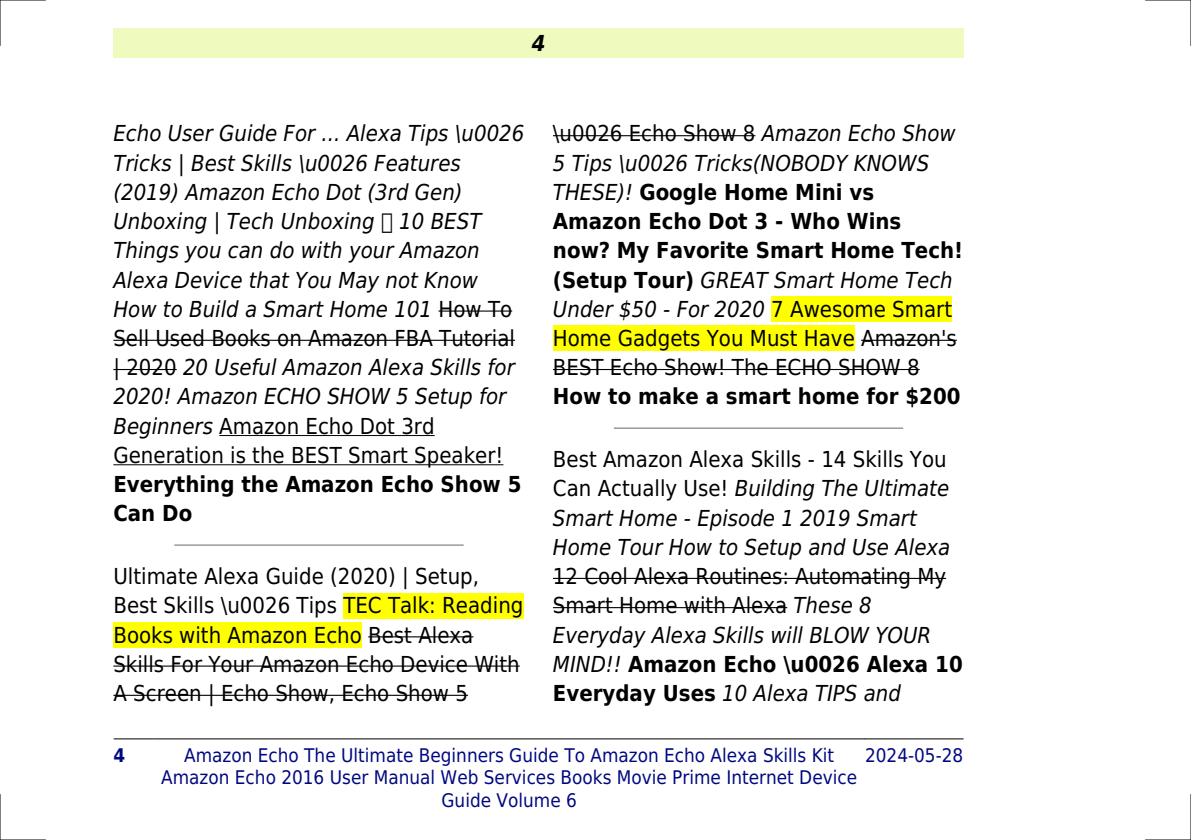
<style>
.page{position:relative;width:1191px;height:840px;background:#fff}
.page>*{position:absolute;margin:0;border:0;box-sizing:border-box;transform-origin:0 0}
.t1{font:italic 22px/29.2px "DejaVu Sans Condensed";color:#000}
.t2{font:22px/29.2px "DejaVu Sans Condensed";color:#000}
.t3{font:700 22px/29.2px "DejaVu Sans Condensed";color:#000}
.t4{font:italic 700 22px "DejaVu Sans Condensed";color:#000}
.t5{font:18.8px/22.6px "DejaVu Sans Condensed";color:#000880;text-align:center}
.t6{font:700 18.8px "DejaVu Sans Condensed";color:#000880}
.s1{font-style:normal}
.s2{font-weight:700;font-style:normal}
</style>
<div class="page">
<div style="left:113px;top:28px;width:851px;height:30px;background:#effbbe"></div>
<hr style="left:114px;top:738px;width:39px;height:1px;background:#000">
<hr style="left:154px;top:738px;width:710px;height:1px;background:#000">
<hr style="left:865px;top:738px;width:98px;height:1px;background:#000">
<hr style="left:438px;top:310px;width:74px;height:1px;background:#000">
<hr style="left:113px;top:339px;width:402px;height:1px;background:#000">
<hr style="left:113px;top:369px;width:64px;height:1px;background:#000">
<hr style="left:219px;top:435px;width:215px;height:1px;background:#000">
<hr style="left:113px;top:464px;width:390px;height:1px;background:#000">
<hr style="left:175px;top:544px;width:288px;height:1px;background:#999">
<div style="left:343px;top:592px;width:180px;height:26px;background:#ff0"></div>
<div style="left:113px;top:621px;width:249px;height:26px;background:#ff0"></div>
<hr style="left:368px;top:636px;width:105px;height:1px;background:#000">
<hr style="left:113px;top:665px;width:407px;height:1px;background:#000">
<hr style="left:113px;top:694px;width:355px;height:1px;background:#000">
<hr style="left:553px;top:135px;width:202px;height:1px;background:#000">
<div style="left:771px;top:296px;width:181px;height:26px;background:#ff0"></div>
<div style="left:553px;top:325px;width:302px;height:26px;background:#ff0"></div>
<hr style="left:861px;top:339px;width:96px;height:1px;background:#000">
<hr style="left:553px;top:369px;width:366px;height:1px;background:#000">
<hr style="left:614px;top:427px;width:288px;height:1px;background:#999">
<hr style="left:553px;top:577px;width:393px;height:1px;background:#000">
<hr style="left:553px;top:606px;width:234px;height:2px;background:#000">
<hr style="left:0;top:0;width:45px;height:1px;background:#000">
<hr style="left:1145px;top:0;width:46px;height:1px;background:#000">
<hr style="left:0;top:839px;width:45px;height:1px;background:#000">
<hr style="left:1145px;top:839px;width:46px;height:1px;background:#000">
<hr style="left:0;top:0;width:1px;height:45px;background:#000">
<hr style="left:0;top:794px;width:1px;height:45px;background:#000">
<hr style="left:1190px;top:0;width:1px;height:45px;background:#000">
<hr style="left:1190px;top:794px;width:1px;height:45px;background:#000">
<p class="t4" style="left:532px;top:30px;width:15px">4</p>
<p class="t1" style="left:113px;top:119px;width:412px">Echo User Guide For ... Alexa Tips \u0026<br>Tricks | Best Skills \u0026 Features (2019) Amazon Echo Dot (3rd Gen)<br>Unboxing | Tech Unboxing 10 BEST Things you can do with your Amazon Alexa Device that You May not Know How to Build a Smart Home 101 <span class="s1">How To Sell Used Books on Amazon FBA Tutorial | 2020</span> 20 Useful Amazon Alexa Skills for 2020! Amazon ECHO SHOW 5 Setup for Beginners <span class="s1">Amazon Echo Dot 3rd Generation is the BEST Smart Speaker!</span></p>
<p class="t3" style="left:113px;top:469px;width:409px">Everything the Amazon Echo Show 5<br>Can Do</p>
<p class="t2" style="left:113px;top:561px;width:411px">Ultimate Alexa Guide (2020) | Setup, Best Skills \u0026 Tips TEC Talk: Reading Books with Amazon Echo Best Alexa Skills For Your Amazon Echo Device With A Screen | Echo Show, Echo Show 5</p>
<p class="t1" style="left:553px;top:119px;width:412px"><span class="s1">\u0026 Echo Show 8</span> Amazon Echo Show<br>5 Tips \u0026 Tricks(NOBODY KNOWS<br>THESE)! <span class="s2">Google Home Mini vs<br>Amazon Echo Dot 3 - Who Wins now? My Favorite Smart Home Tech! (Setup Tour)</span> GREAT Smart Home Tech<br>Under $50 - For 2020 <span class="s1">7 Awesome Smart<br>Home Gadgets You Must Have Amazon's<br>BEST Echo Show! The ECHO SHOW 8</span></p>
<p class="t3" style="left:553px;top:382px;width:409px">How to make a smart home for $200</p>
<p class="t1" style="left:553px;top:444px;width:399px"><span class="s1">Best Amazon Alexa Skills - 14 Skills You Can Actually Use!</span> Building The Ultimate Smart Home - Episode 1 2019 Smart Home Tour How to Setup and Use Alexa</p>
<p class="t1" style="left:553px;top:561px;width:411px"><span class="s1">12 Cool Alexa Routines: Automating My Smart Home with Alexa</span> These 8<br>Everyday Alexa Skills will BLOW YOUR MIND!! <span class="s2">Amazon Echo \u0026 Alexa 10<br>Everyday Uses</span> 10 Alexa TIPS and</p>
<p class="t6" style="left:113px;top:743px;width:13px">4</p>
<p class="t5" style="left:161px;top:743px;width:697px">Amazon Echo The Ultimate Beginners Guide To Amazon Echo Alexa Skills Kit<br>Amazon Echo 2016 User Manual Web Services Books Movie Prime Internet Device<br>Guide Volume 6</p>
<p class="t5" style="left:865px;top:743px;width:100px">2024-05-28</p>
</div>
